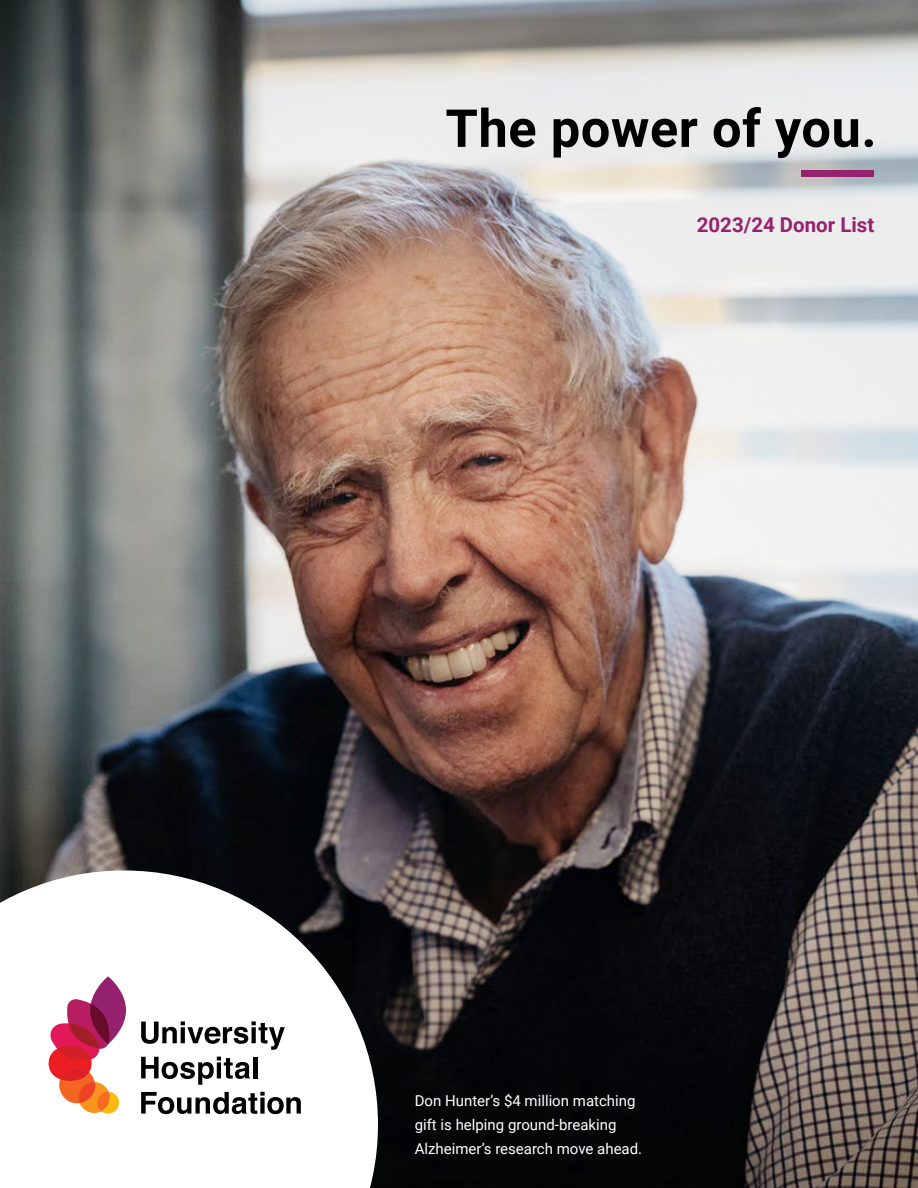
<style>
.page{position:relative;width:918px;height:1188px;background:#fff}
.page>*{position:absolute;margin:0;border:0;box-sizing:border-box;transform-origin:0 0}
.t1{font:700 52.35px "Roboto";letter-spacing:.01em;color:#000}
.t2{font:700 20.4px "Roboto";color:#95226e}
.t3{font:15px/24px "Roboto";color:#fff}
</style>
<div class="page">
<img style="left:0;top:0;width:918px;height:1188px">
<svg style="left:0;top:870px;width:378px;height:318px"></svg>
<svg style="left:141px;top:1021px;width:144px;height:29px"></svg>
<svg style="left:141px;top:1057px;width:109px;height:28px"></svg>
<hr style="left:253px;top:1057px;width:4px;height:21px;background:#000">
<svg style="left:141px;top:1092px;width:160px;height:22px"></svg>
<svg style="left:49px;top:976px;width:77px;height:137px"></svg>
<div style="left:801px;top:170px;width:73px;height:7px;background:#95226e"></div>
<h1 class="t1" style="left:446px;top:104px;width:433px">The power of you.</h1>
<h2 class="t2" style="left:697px;top:216px;width:179px">2023/24 Donor List</h2>
<p class="t3" style="left:415px;top:1090px;width:229px">Don Hunter’s $4 million matching gift is helping ground-breaking<br>Alzheimer’s research move ahead.</p>
</div>
